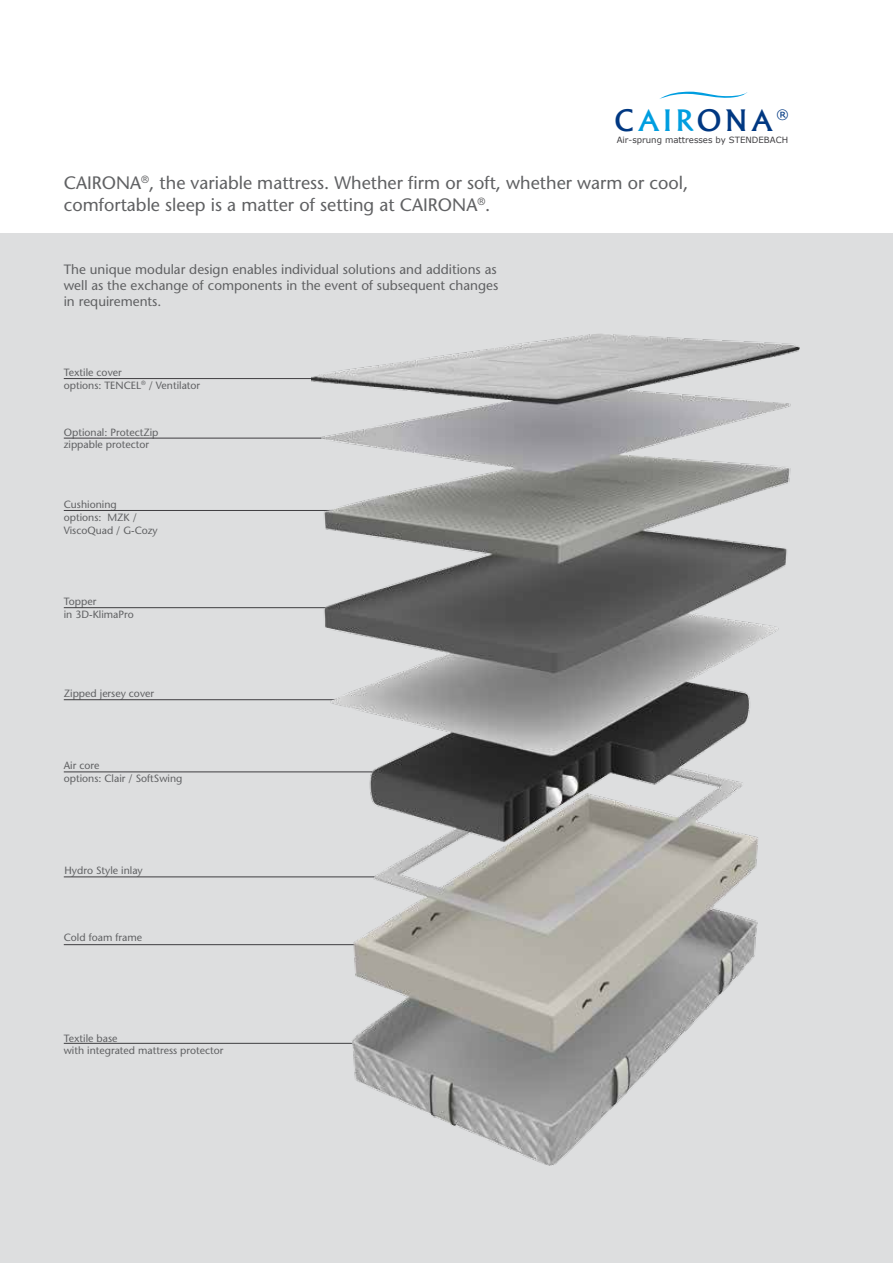
<style>
.page{position:relative;width:893px;height:1263px;background:#fff}
.page>*{position:absolute;margin:0;border:0;box-sizing:border-box;transform-origin:0 0}
.t1{font:500 32.1px "Adelon";letter-spacing:.1em;color:#003882}
.t2{font:18px/21.6px "Stone Sans";color:#606163}
.t3{font:13.5px/16.2px "Stone Sans";color:#606163;text-align:justify}
.t4{font:12.9px "MS Reference Sans Serif";color:#003882}
.t5{font:10.5px/12.6px "Stone Sans";color:#606163}
.t6{font:8.55px "MS Reference Sans Serif";color:#3e3d40}
.s1{color:#009ee0}
</style>
<div class="page">
<div style="left:0;top:234px;width:893px;height:1029px;background:#dddedf"></div>
<svg style="left:659px;top:91px;width:88px;height:8px"></svg>
<hr style="left:64px;top:378px;width:276px;height:1px;background:#3e3d40">
<hr style="left:64px;top:699px;width:344px;height:1px;background:#3e3d40">
<hr style="left:64px;top:607px;width:316px;height:1px;background:#3e3d40">
<hr style="left:64px;top:510px;width:276px;height:1px;background:#3e3d40">
<hr style="left:64px;top:1043px;width:314px;height:1px;background:#3e3d40">
<hr style="left:64px;top:944px;width:303px;height:1px;background:#3e3d40">
<hr style="left:64px;top:877px;width:329px;height:1px;background:#3e3d40">
<hr style="left:64px;top:772px;width:333px;height:1px;background:#3e3d40">
<hr style="left:64px;top:438px;width:276px;height:1px;background:#3e3d40">
<img style="left:312px;top:334px;width:488px;height:832px">
<h1 class="t1" style="left:614px;top:102px;width:160px">C<span class="s1">AIR</span>ONA</h1>
<p class="t4" style="left:776px;top:106px;width:14px">®</p>
<p class="t6" style="left:617px;top:135px;width:173px">Air-sprung mattresses by STENDEBACH</p>
<h2 class="t2" style="left:64px;top:172px;width:626px">CAIRONA<sup>®</sup>, the variable mattress. Whether firm or soft, whether warm or cool, comfortable sleep is a matter of setting at CAIRONA<sup>®</sup>.</h2>
<p class="t3" style="left:64px;top:261px;width:436px">The unique modular design enables individual solutions and additions as well as the exchange of components in the event of subsequent changes in requirements.</p>
<p class="t5" style="left:64px;top:366px;width:138px">Textile cover<br>options: TENCEL<sup>®</sup> / Ventilator</p>
<p class="t5" style="left:64px;top:426px;width:96px">Optional: ProtectZip zippable protector</p>
<p class="t5" style="left:64px;top:498px;width:96px">Cushioning<br>options: MZK /<br>ViscoQuad / G-Cozy</p>
<p class="t5" style="left:64px;top:595px;width:72px">Topper<br>in 3D-KlimaPro</p>
<p class="t5" style="left:64px;top:687px;width:92px">Zipped jersey cover</p>
<p class="t5" style="left:64px;top:759px;width:120px">Air core<br>options: Clair / SoftSwing</p>
<p class="t5" style="left:65px;top:863px;width:80px">Hydro Style inlay</p>
<p class="t5" style="left:64px;top:931px;width:80px">Cold foam frame</p>
<p class="t5" style="left:64px;top:1031px;width:161px">Textile base<br>with integrated mattress protector</p>
</div>
